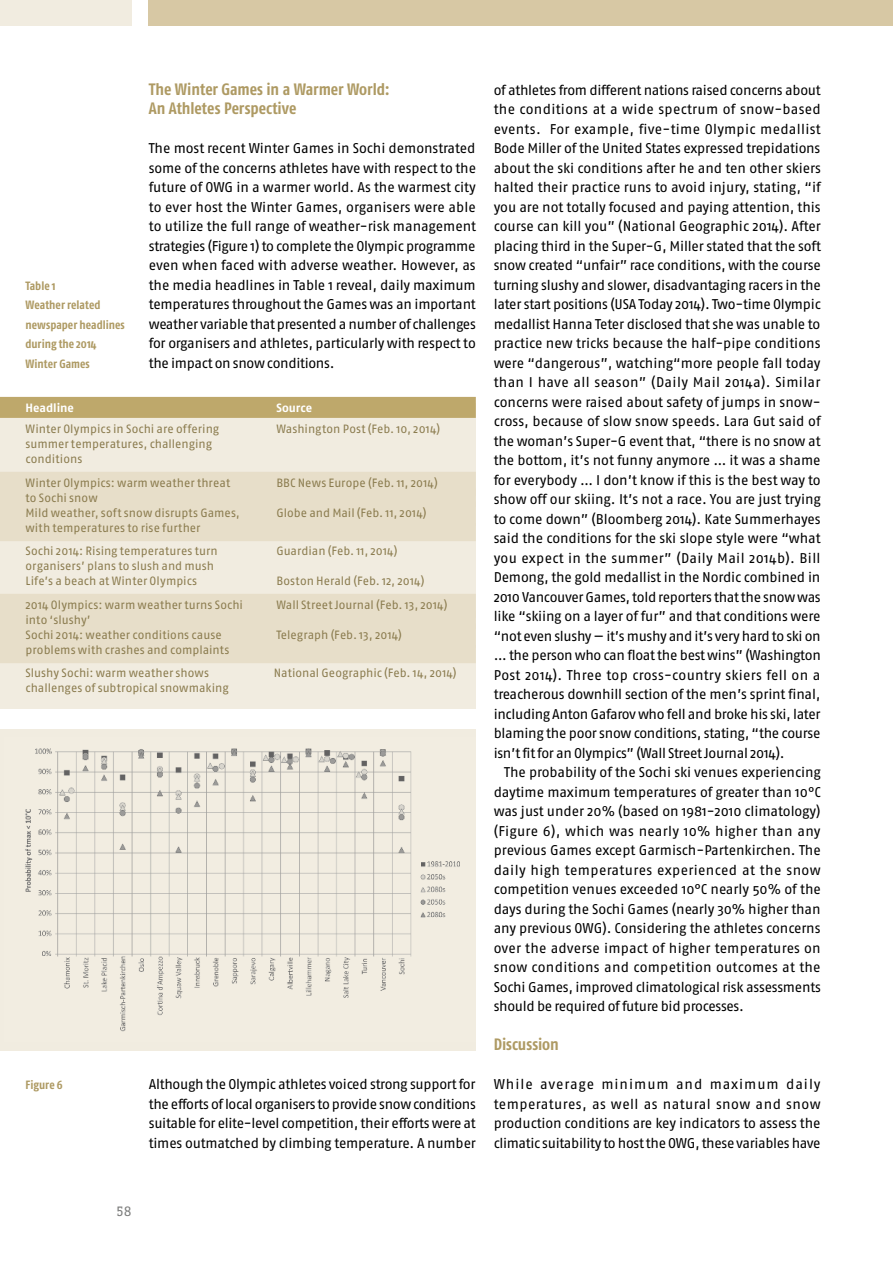
<style>
.page{position:relative;width:893px;height:1263px;background:#fff}
.page>*{position:absolute;margin:0;border:0;box-sizing:border-box;transform-origin:0 0}
.t1{font:700 16.5px/19.5px "Fago Co";letter-spacing:-.005em;color:#ae9a63}
.t2{font:14.1px/19.5px "Fago No";letter-spacing:-.02em;color:#000;text-align:justify}
.t3{font:13.5px "Fago Office Serif";color:#7a7b7a}
.t4{font:12px/15px "Fago No";letter-spacing:.005em;color:#8b7c4f}
.t5{font:700 12px/19.5px "Fago Co";letter-spacing:.005em;color:#ae9a63}
.t6{font:700 12px "Fago No";color:#fff}
</style>
<div class="page">
<div style="left:149px;top:0;width:744px;height:26px;background:#d7c8a4"></div>
<div style="left:0;top:0;width:132px;height:26px;background:#f1ece0"></div>
<div style="left:0;top:403px;width:476px;height:306px;background:#f1ece0"></div>
<div style="left:0;top:397px;width:476px;height:21px;background:#bea86b"></div>
<div style="left:0;top:472px;width:476px;height:24px;background:#e7dec9"></div>
<div style="left:0;top:489px;width:476px;height:18px;background:#e7dec9"></div>
<div style="left:0;top:502px;width:476px;height:24px;background:#e7dec9"></div>
<div style="left:0;top:523px;width:476px;height:18px;background:#e7dec9"></div>
<div style="left:0;top:594px;width:476px;height:24px;background:#e7dec9"></div>
<div style="left:0;top:611px;width:476px;height:18px;background:#e7dec9"></div>
<div style="left:0;top:624px;width:476px;height:24px;background:#e7dec9"></div>
<div style="left:0;top:645px;width:476px;height:18px;background:#e7dec9"></div>
<div style="left:0;top:729px;width:476px;height:321px;background:#f1ece0"></div>
<img style="left:25px;top:748px;width:435px;height:284px">
<p class="t5" style="left:25px;top:276px;width:101px">Table 1<br>Weather related newspaper headlines during the 2014<br>Winter Games</p>
<p class="t1" style="left:149px;top:79px;width:242px">The Winter Games in a Warmer World:<br>An Athletes Perspective</p>
<p class="t2" style="left:149px;top:138px;width:329px">The most recent Winter Games in Sochi demonstrated some of the concerns athletes have with respect to the future of OWG in a warmer world. As the warmest city to ever host the Winter Games, organisers were able to utilize the full range of weather-risk management strategies (Figure 1) to complete the Olympic programme even when faced with adverse weather. However, as the media headlines in Table 1 reveal, daily maximum temperatures throughout the Games was an important weather variable that presented a number of challenges for organisers and athletes, particularly with respect to the impact on snow conditions.</p>
<p class="t6" style="left:26px;top:400px;width:50px">Headline</p>
<p class="t6" style="left:276px;top:400px;width:37px">Source</p>
<p class="t4" style="left:25px;top:421px;width:195px">Winter Olympics in Sochi are offering</p>
<p class="t4" style="left:276px;top:421px;width:165px">Washington Post (Feb. 10, 2014)</p>
<p class="t4" style="left:25px;top:436px;width:188px">summer temperatures, challenging conditions</p>
<p class="t4" style="left:25px;top:475px;width:206px">Winter Olympics: warm weather threat</p>
<p class="t4" style="left:276px;top:475px;width:163px">BBC News Europe (Feb. 11, 2014)</p>
<p class="t4" style="left:25px;top:490px;width:216px">to Sochi snow<br>Mild weather, soft snow disrupts Games,</p>
<p class="t4" style="left:276px;top:505px;width:152px">Globe and Mail (Feb. 11, 2014)</p>
<p class="t4" style="left:25px;top:516px;width:194px;line-height:23.5px">with temperatures to rise further<br>Sochi 2014: Rising temperatures turn</p>
<p class="t4" style="left:25px;top:558px;width:190px">organisers’ plans to slush and mush<br>Life’s a beach at Winter Olympics</p>
<p class="t4" style="left:276px;top:543px;width:123px">Guardian (Feb. 11, 2014)</p>
<p class="t4" style="left:276px;top:573px;width:150px">Boston Herald (Feb. 12, 2014)</p>
<p class="t4" style="left:25px;top:597px;width:219px">2014 Olympics: warm weather turns Sochi</p>
<p class="t4" style="left:276px;top:597px;width:173px">Wall Street Journal (Feb. 13, 2014)</p>
<p class="t4" style="left:25px;top:612px;width:198px">into ‘slushy’<br>Sochi 2014: weather conditions cause</p>
<p class="t4" style="left:276px;top:627px;width:127px">Telegraph (Feb. 13, 2014)</p>
<p class="t4" style="left:25px;top:638px;width:206px;line-height:23.5px">problems with crashes and complaints<br>Slushy Sochi: warm weather shows</p>
<p class="t4" style="left:25px;top:680px;width:205px">challenges of subtropical snowmaking</p>
<p class="t4" style="left:274px;top:665px;width:184px">National Geographic (Feb. 14, 2014)</p>
<p class="t5" style="left:26px;top:1075px;width:39px">Figure 6</p>
<p class="t2" style="left:149px;top:1074px;width:329px">Although the Olympic athletes voiced strong support for the efforts of local organisers to provide snow conditions suitable for elite-level competition, their efforts were at times outmatched by climbing temperature. A number</p>
<p class="t2" style="left:494px;top:80px;width:329px">of athletes from different nations raised concerns about the conditions at a wide spectrum of snow-based events. For example, five-time Olympic medallist Bode Miller of the United States expressed trepidations about the ski conditions after he and ten other skiers halted their practice runs to avoid injury, stating, “if you are not totally focused and paying attention, this course can kill you” (National Geographic 2014). After placing third in the Super-G, Miller stated that the soft snow created “unfair” race conditions, with the course turning slushy and slower, disadvantaging racers in the later start positions (USA Today 2014). Two-time Olympic medallist Hanna Teter disclosed that she was unable to practice new tricks because the half-pipe conditions were “dangerous”, watching“more people fall today than I have all season” (Daily Mail 2014a). Similar concerns were raised about safety of jumps in snow&shy;cross, because of slow snow speeds. Lara Gut said of the woman’s Super-G event that, “there is no snow at the bottom, it’s not funny anymore … it was a shame for everybody … I don’t know if this is the best way to show off our skiing. It’s not a race. You are just trying to come down” (Bloomberg 2014). Kate Summerhayes said the conditions for the ski slope style were “what you expect in the summer” (Daily Mail 2014b). Bill Demong, the gold medallist in the Nordic combined in 2010 Vancouver Games, told reporters that the snow was like “skiing on a layer of fur” and that conditions were “not even slushy — it’s mushy and it’s very hard to ski on … the person who can float the best wins” (Washington Post 2014). Three top cross-country skiers fell on a treacherous downhill section of the men’s sprint final, including Anton Gafarov who fell and broke his ski, later blaming the poor snow conditions, stating, “the course isn’t fit for an Olympics” (Wall Street Journal 2014).</p>
<p class="t2" style="left:494px;top:763px;width:329px;text-indent:11px">The probability of the Sochi ski venues experiencing daytime maximum temperatures of greater than 10°C was just under 20% (based on 1981-2010 climatology) (Figure 6), which was nearly 10% higher than any previous Games except Garmisch-Partenkirchen. The daily high temperatures experienced at the snow competition venues exceeded 10°C nearly 50% of the days during the Sochi Games (nearly 30% higher than any previous OWG). Considering the athletes concerns over the adverse impact of higher temperatures on snow conditions and competition outcomes at the Sochi Games, improved climatological risk assessments should be required of future bid processes.</p>
<p class="t1" style="left:494px;top:1035px;width:67px">Discussion</p>
<p class="t2" style="left:494px;top:1074px;width:328px">While average minimum and maximum daily temperatures, as well as natural snow and snow production conditions are key indicators to assess the climatic suitability to host the OWG, these variables have</p>
<p class="t3" style="left:116px;top:1204px;width:17px">58</p>
</div>
